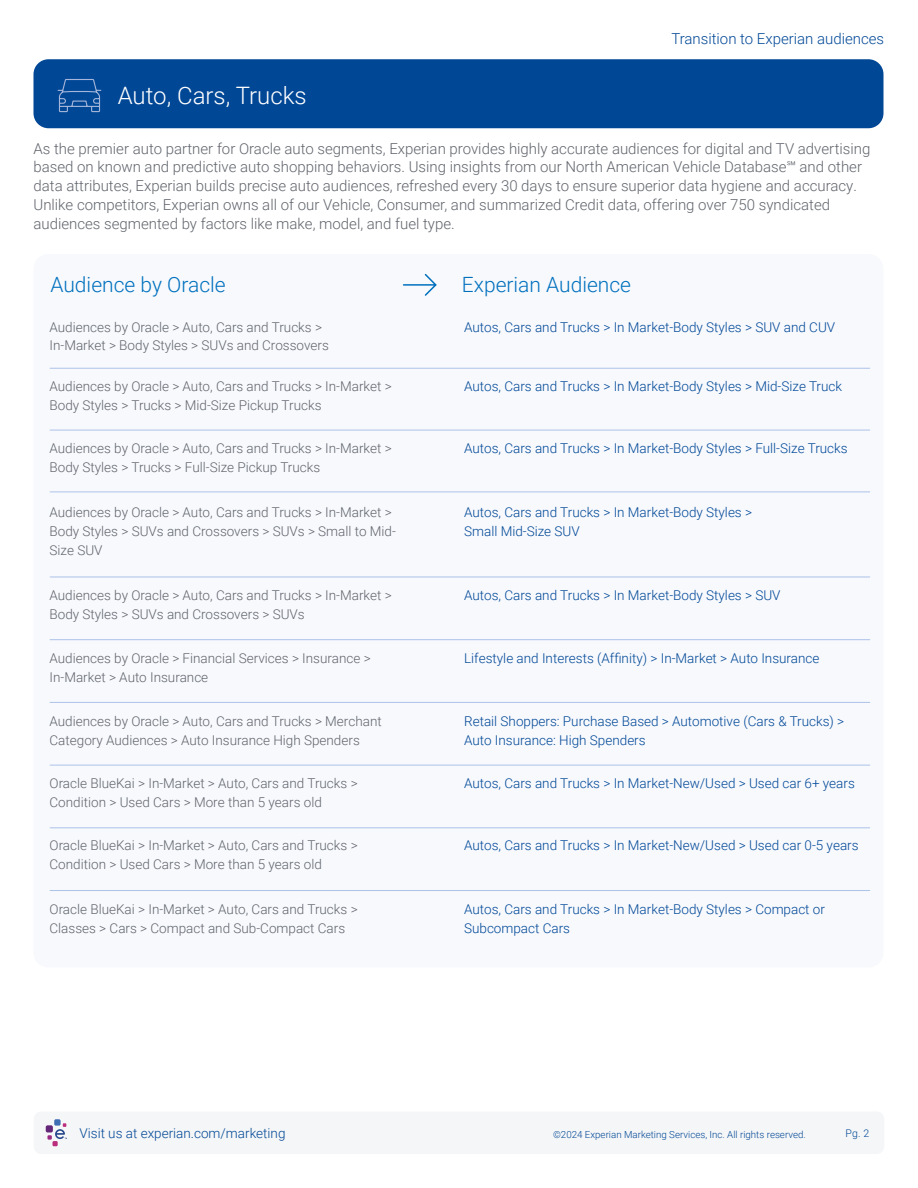
<style>
.page{position:relative;width:918px;height:1188px;background:#fff}
.page>*{position:absolute;margin:0;border:0;box-sizing:border-box;transform-origin:0 0}
.t1{font:300 24px "Roboto";color:#fff}
.t2{font:300 21px "Roboto";color:#0070bd}
.t3{font:300 15px/18.8px "Roboto";color:#60646b}
.t4{font:300 15px "Roboto";color:#004796}
.t5{font:300 13.5px/18.8px "Roboto";color:#60646b}
.t6{font:300 13.5px/18.8px "Roboto";color:#004796}
.t7{font:300 10.5px "Roboto";color:#004796}
.t8{font:300 9.75px "Roboto";color:#004796}
</style>
<div class="page">
<div style="left:34px;top:1112px;width:850px;height:42px;background:#f5f6f7;border-radius:8px"></div>
<div style="left:54px;top:1119px;width:7px;height:7px;background:#406eb3;border-radius:2px"></div>
<div style="left:46px;top:1125px;width:7px;height:7px;background:#632678;border-radius:2px"></div>
<svg style="left:47px;top:1123px;width:20px;height:23px"></svg>
<div style="left:33px;top:59px;width:851px;height:69px;background:#004796;border-radius:15px"></div>
<div style="left:33px;top:254px;width:851px;height:713px;background:#f7f9fd;border-radius:15px"></div>
<svg style="left:403px;top:273px;width:34px;height:23px"></svg>
<hr style="left:50px;top:368px;width:820px;height:1px;background:#adc2e8">
<hr style="left:50px;top:430px;width:820px;height:1px;background:#adc2e8">
<hr style="left:50px;top:492px;width:820px;height:1px;background:#adc2e8">
<hr style="left:50px;top:577px;width:820px;height:1px;background:#adc2e8">
<hr style="left:50px;top:639px;width:820px;height:1px;background:#adc2e8">
<hr style="left:50px;top:702px;width:820px;height:1px;background:#adc2e8">
<hr style="left:50px;top:765px;width:820px;height:1px;background:#adc2e8">
<hr style="left:50px;top:827px;width:820px;height:1px;background:#adc2e8">
<hr style="left:50px;top:890px;width:820px;height:1px;background:#adc2e8">
<svg style="left:57px;top:79px;width:45px;height:34px"></svg>
<h1 class="t1" style="left:118px;top:79px;width:190px">Auto, Cars, Trucks</h1>
<p class="t4" style="left:671px;top:29px;width:214px">Transition to Experian audiences</p>
<p class="t3" style="left:33px;top:138px;width:838px">As the premier auto partner for Oracle auto segments, Experian provides highly accurate audiences for digital and TV advertising based on known and predictive auto shopping behaviors. Using insights from our North American Vehicle Database℠ and other data attributes, Experian builds precise auto audiences, refreshed every 30 days to ensure superior data hygiene and accuracy.<br>Unlike competitors, Experian owns all of our Vehicle, Consumer, and summarized Credit data, offering over 750 syndicated audiences segmented by factors like make, model, and fuel type.</p>
<h2 class="t2" style="left:50px;top:270px;width:177px">Audience by Oracle</h2>
<h2 class="t2" style="left:462px;top:270px;width:171px">Experian Audience</h2>
<p class="t5" style="left:50px;top:317px;width:281px">Audiences by Oracle &gt; Auto, Cars and Trucks &gt;<br>In-Market &gt; Body Styles &gt; SUVs and Crossovers</p>
<p class="t5" style="left:50px;top:376px;width:344px">Audiences by Oracle &gt; Auto, Cars and Trucks &gt; In-Market &gt;<br>Body Styles &gt; Trucks &gt; Mid-Size Pickup Trucks</p>
<p class="t5" style="left:50px;top:439px;width:344px">Audiences by Oracle &gt; Auto, Cars and Trucks &gt; In-Market &gt;<br>Body Styles &gt; Trucks &gt; Full-Size Pickup Trucks</p>
<p class="t5" style="left:50px;top:503px;width:348px">Audiences by Oracle &gt; Auto, Cars and Trucks &gt; In-Market &gt;<br>Body Styles &gt; SUVs and Crossovers &gt; SUVs &gt; Small to Mid-<br>Size SUV</p>
<p class="t5" style="left:50px;top:585px;width:344px">Audiences by Oracle &gt; Auto, Cars and Trucks &gt; In-Market &gt;<br>Body Styles &gt; SUVs and Crossovers &gt; SUVs</p>
<p class="t5" style="left:50px;top:648px;width:323px">Audiences by Oracle &gt; Financial Services &gt; Insurance &gt;<br>In-Market &gt; Auto Insurance</p>
<p class="t5" style="left:50px;top:712px;width:334px">Audiences by Oracle &gt; Auto, Cars and Trucks &gt; Merchant<br>Category Audiences &gt; Auto Insurance High Spenders</p>
<p class="t5" style="left:50px;top:774px;width:310px">Oracle BlueKai &gt; In-Market &gt; Auto, Cars and Trucks &gt;<br>Condition &gt; Used Cars &gt; More than 5 years old</p>
<p class="t5" style="left:50px;top:835px;width:310px">Oracle BlueKai &gt; In-Market &gt; Auto, Cars and Trucks &gt;<br>Condition &gt; Used Cars &gt; More than 5 years old</p>
<p class="t5" style="left:50px;top:900px;width:310px">Oracle BlueKai &gt; In-Market &gt; Auto, Cars and Trucks &gt;<br>Classes &gt; Cars &gt; Compact and Sub-Compact Cars</p>
<p class="t6" style="left:464px;top:317px;width:373px">Autos, Cars and Trucks &gt; In Market-Body Styles &gt; SUV and CUV</p>
<p class="t6" style="left:464px;top:376px;width:379px">Autos, Cars and Trucks &gt; In Market-Body Styles &gt; Mid-Size Truck</p>
<p class="t6" style="left:464px;top:439px;width:385px">Autos, Cars and Trucks &gt; In Market-Body Styles &gt; Full-Size Trucks</p>
<p class="t6" style="left:464px;top:503px;width:289px">Autos, Cars and Trucks &gt; In Market-Body Styles &gt;<br>Small Mid-Size SUV</p>
<p class="t6" style="left:464px;top:585px;width:318px">Autos, Cars and Trucks &gt; In Market-Body Styles &gt; SUV</p>
<p class="t6" style="left:464px;top:648px;width:357px">Lifestyle and Interests (Affinity) &gt; In-Market &gt; Auto Insurance</p>
<p class="t6" style="left:464px;top:712px;width:382px">Retail Shoppers: Purchase Based &gt; Automotive (Cars &amp; Trucks) &gt;<br>Auto Insurance: High Spenders</p>
<p class="t6" style="left:464px;top:774px;width:392px">Autos, Cars and Trucks &gt; In Market-New/Used &gt; Used car 6+ years</p>
<p class="t6" style="left:464px;top:835px;width:396px">Autos, Cars and Trucks &gt; In Market-New/Used &gt; Used car 0-5 years</p>
<p class="t6" style="left:464px;top:900px;width:362px">Autos, Cars and Trucks &gt; In Market-Body Styles &gt; Compact or<br>Subcompact Cars</p>
<p class="t6" style="left:80px;top:1123px;width:208px">Visit us at experian.com/marketing</p>
<p class="t8" style="left:553px;top:1127px;width:254px">©2024 Experian Marketing Services, Inc. All rights reserved.</p>
<p class="t7" style="left:846px;top:1126px;width:25px">Pg. 2</p>
</div>
